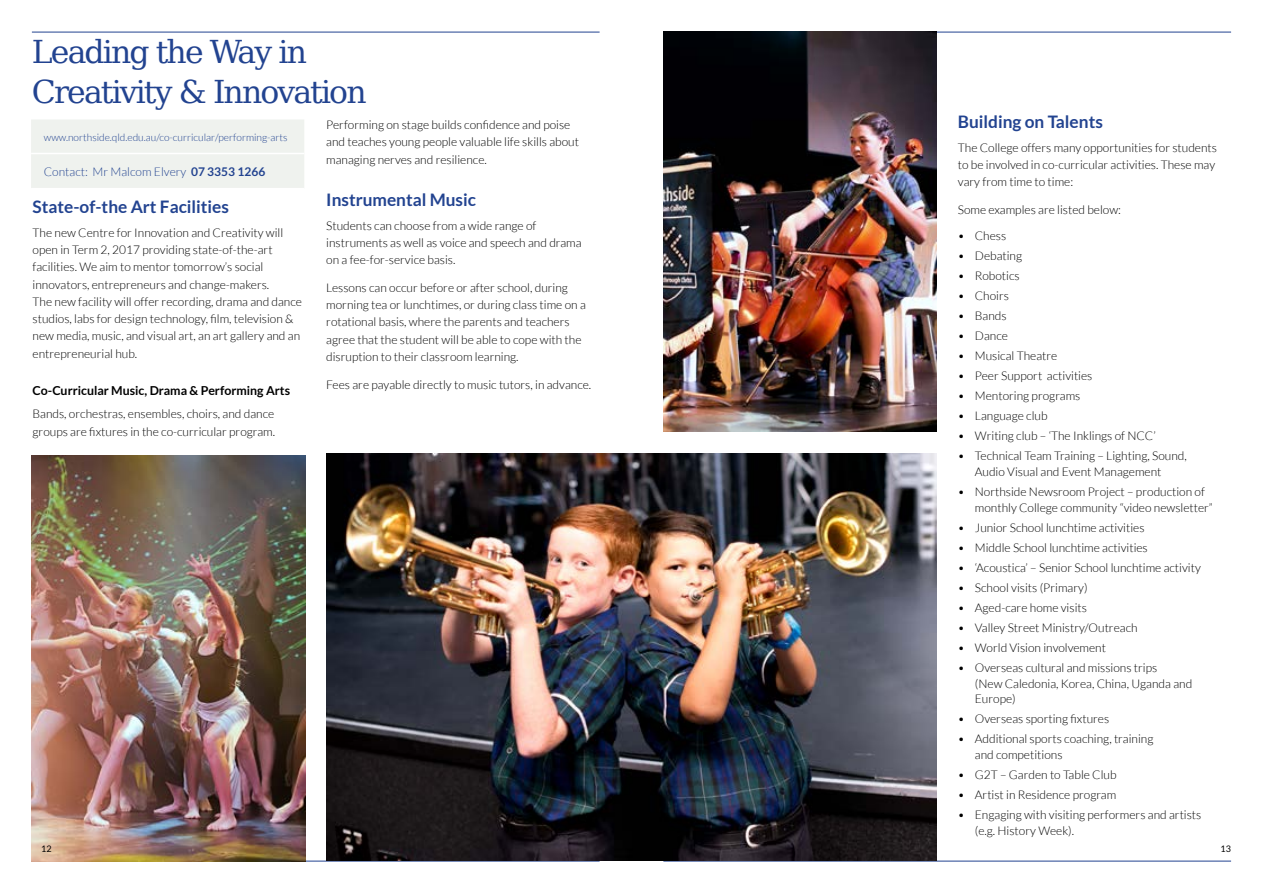
<style>
.page{position:relative;width:1263px;height:893px;background:#fff}
.page>*{position:absolute;margin:0;border:0;box-sizing:border-box;transform-origin:0 0}
.t1{font:31.5px/40.5px "Bitstream Vera Serif";letter-spacing:-.06em;color:#224390}
.t2{font:700 17.25px "Lato";color:#224390}
.t3{font:700 12.3px "Lato";color:#000}
.t4{font:300 12px/17.2px "Lato";color:#000}
.t5{font:300 12px "Lato";color:#224390}
.t6{font:300 10.2px "Lato";color:#224390}
.t7{font:9px "Lato";color:#000}
.s1{font-weight:700}
</style>
<div class="page">
<hr style="left:32px;top:861px;width:568px;height:1px;background:#224390">
<hr style="left:663px;top:861px;width:568px;height:1px;background:#224390">
<hr style="left:663px;top:32px;width:568px;height:1px;background:#224390">
<hr style="left:32px;top:32px;width:568px;height:1px;background:#224390">
<div style="left:31px;top:120px;width:273px;height:68px;background:#eff2ee"></div>
<hr style="left:31px;top:153px;width:273px;height:1px;background:#fff">
<img style="left:326px;top:454px;width:610px;height:407px">
<img style="left:32px;top:455px;width:273px;height:406px">
<img style="left:663px;top:32px;width:273px;height:400px">
<h1 class="t1" style="left:32px;top:32px;width:336px">Leading the Way in<br>Creativity &amp; Innovation</h1>
<p class="t6" style="left:44px;top:131px;width:245px">www.northside.qld.edu.au/co-curricular/performing-arts</p>
<p class="t5" style="left:44px;top:165px;width:223px">Contact: Mr Malcom Elvery <span class="s1">07 3353 1266</span></p>
<h2 class="t2" style="left:33px;top:197px;width:198px">State-of-the Art Facilities</h2>
<p class="t4" style="left:33px;top:224px;width:271px">The new Centre for Innovation and Creativity will open in Term 2, 2017 providing state-of-the-art facilities. We aim to mentor tomorrow’s social innovators, entrepreneurs and change-makers.<br>The new facility will offer recording, drama and dance studios, labs for design technology, film, television &amp; new media, music, and visual art, an art gallery and an entrepreneurial hub.</p>
<p class="t3" style="left:33px;top:383px;width:259px">Co-Curricular Music, Drama &amp; Performing Arts</p>
<p class="t4" style="left:33px;top:406px;width:244px">Bands, orchestras, ensembles, choirs, and dance groups are fixtures in the co-curricular program.</p>
<p class="t4" style="left:326px;top:116px;width:254px">Performing on stage builds confidence and poise and teaches young people valuable life skills about managing nerves and resilience.</p>
<h2 class="t2" style="left:326px;top:190px;width:151px">Instrumental Music</h2>
<p class="t4" style="left:326px;top:217px;width:257px">Students can choose from a wide range of instruments as well as voice and speech and drama on a fee-for-service basis.</p>
<p class="t4" style="left:326px;top:279px;width:261px">Lessons can occur before or after school, during morning tea or lunchtimes, or during class time on a rotational basis, where the parents and teachers agree that the student will be able to cope with the disruption to their classroom learning.</p>
<p class="t4" style="left:326px;top:376px;width:267px">Fees are payable directly to music tutors, in advance.</p>
<h2 class="t2" style="left:958px;top:112px;width:146px">Building on Talents</h2>
<p class="t4" style="left:958px;top:139px;width:261px">The College offers many opportunities for students to be involved in co-curricular activities. These may vary from time to time:</p>
<p class="t4" style="left:958px;top:201px;width:165px">Some examples are listed below:</p>
<p class="t4" style="left:958px;top:227px;width:50px">• Chess</p>
<p class="t4" style="left:958px;top:247px;width:66px">• Debating</p>
<p class="t4" style="left:958px;top:267px;width:63px">• Robotics</p>
<p class="t4" style="left:958px;top:287px;width:53px">• Choirs</p>
<p class="t4" style="left:958px;top:307px;width:50px">• Bands</p>
<p class="t4" style="left:958px;top:327px;width:52px">• Dance</p>
<p class="t4" style="left:958px;top:347px;width:101px">• Musical Theatre</p>
<p class="t4" style="left:958px;top:367px;width:136px">• Peer Support activities</p>
<p class="t4" style="left:958px;top:387px;width:124px">• Mentoring programs</p>
<p class="t4" style="left:958px;top:407px;width:91px">• Language club</p>
<p class="t4" style="left:958px;top:427px;width:199px">• Writing club – ‘The Inklings of NCC’</p>
<p class="t4" style="left:975px;top:448px;width:213px;line-height:15.8px;text-indent:-17px">• Technical Team Training – Lighting, Sound,<br>Audio Visual and Event Management</p>
<p class="t4" style="left:975px;top:484px;width:240px;line-height:15.8px;text-indent:-17px">• Northside Newsroom Project – production of monthly College community “video newsletter”</p>
<p class="t4" style="left:958px;top:519px;width:188px">• Junior School lunchtime activities</p>
<p class="t4" style="left:958px;top:539px;width:191px">• Middle School lunchtime activities</p>
<p class="t4" style="left:958px;top:559px;width:244px">• ‘Acoustica’ – Senior School lunchtime activity</p>
<p class="t4" style="left:958px;top:579px;width:131px">• School visits (Primary)</p>
<p class="t4" style="left:958px;top:599px;width:131px">• Aged-care home visits</p>
<p class="t4" style="left:958px;top:619px;width:181px">• Valley Street Ministry/Outreach</p>
<p class="t4" style="left:958px;top:639px;width:150px">• World Vision involvement</p>
<p class="t4" style="left:975px;top:660px;width:219px;line-height:15.8px;text-indent:-17px">• Overseas cultural and missions trips<br>(New Caledonia, Korea, China, Uganda and<br>Europe)</p>
<p class="t4" style="left:958px;top:710px;width:153px">• Overseas sporting fixtures</p>
<p class="t4" style="left:975px;top:731px;width:180px;line-height:15.8px;text-indent:-17px">• Additional sports coaching, training and competitions</p>
<p class="t4" style="left:958px;top:766px;width:160px">• G2T – Garden to Table Club</p>
<p class="t4" style="left:958px;top:786px;width:160px">• Artist in Residence program</p>
<p class="t4" style="left:975px;top:807px;width:228px;line-height:15.8px;text-indent:-17px">• Engaging with visiting performers and artists (e.g. History Week).</p>
<p class="t7" style="left:41px;top:844px;width:12px">12</p>
<p class="t7" style="left:1220px;top:844px;width:12px">13</p>
</div>
